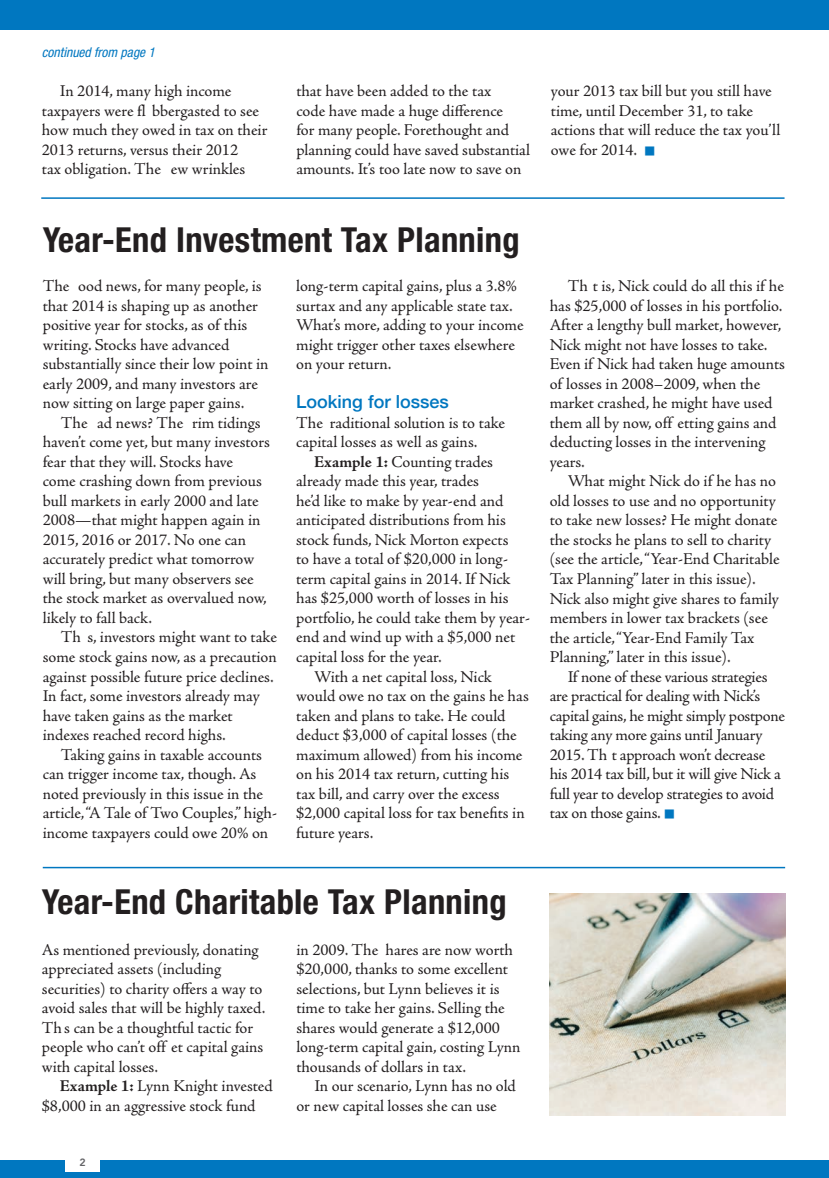
<style>
.page{position:relative;width:829px;height:1178px;background:#fff}
.page>*{position:absolute;margin:0;border:0;box-sizing:border-box;transform-origin:0 0}
.t1{font:700 condensed 34.5px "Helvetica Neue";letter-spacing:.01em;color:#231f20}
.t2{font:500 18px "Helvetica Neue";color:#0077c0}
.t3{font:16.5px/19.5px "Adobe Jenson Pro";letter-spacing:-.005em;color:#231f20}
.t4{font:italic condensed 13.5px "Helvetica Neue";color:#0077c0}
.t5{font:800 10.5px "Avenir";color:#636366}
.s1{font-weight:700}
</style>
<div class="page">
<div style="left:0;top:0;width:828px;height:30px;background:#0077c0"></div>
<div style="left:0;top:1159px;width:828px;height:18px;background:#0077c0"></div>
<div style="left:65px;top:1152px;width:35px;height:19px;background:#fff"></div>
<hr style="left:41px;top:197px;width:743px;height:2px;background:#0077c0">
<hr style="left:43px;top:866px;width:741px;height:2px;background:#0077c0">
<img style="left:549px;top:893px;width:235px;height:221px">
<p class="t4" style="left:42px;top:44px;width:115px">continued from page 1</p>
<p class="t3" style="left:42px;top:81px;width:227px;text-indent:18px">In 2014, many high income taxpayers were fl bbergasted to see how much they owed in tax on their<br>2013 returns, versus their 2012<br>tax obligation. The ew wrinkles</p>
<p class="t3" style="left:296px;top:81px;width:235px">that have been added to the tax<br>code have made a huge difference<br>for many people. Forethought and planning could have saved substantial amounts. It’s too late now to save on</p>
<p class="t3" style="left:550px;top:81px;width:231px">your 2013 tax bill but you still have time, until December 31, to take actions that will reduce the tax you’ll owe for 2014.</p>
<h1 class="t1" style="left:43px;top:219px;width:478px">Year-End Investment Tax Planning</h1>
<p class="t3" style="left:43px;top:276px;width:227px">The ood news, for many people, is that 2014 is shaping up as another positive year for stocks, as of this writing. Stocks have advanced substantially since their low point in early 2009, and many investors are now sitting on large paper gains.</p>
<p class="t3" style="left:43px;top:413px;width:228px;text-indent:18px">The ad news? The rim tidings haven’t come yet, but many investors fear that they will. Stocks have come crashing down from previous bull markets in early 2000 and late<br>2008—that might happen again in<br>2015, 2016 or 2017. No one can accurately predict what tomorrow will bring, but many observers see the stock market as overvalued now, likely to fall back.</p>
<p class="t3" style="left:43px;top:627px;width:235px;text-indent:18px">Th s, investors might want to take some stock gains now, as a precaution against possible future price declines.<br>In fact, some investors already may have taken gains as the market indexes reached record highs.</p>
<p class="t3" style="left:43px;top:744px;width:236px;text-indent:18px">Taking gains in taxable accounts can trigger income tax, though. As noted previously in this issue in the article, “A Tale of Two Couples,” high&shy;income taxpayers could owe 20% on</p>
<p class="t3" style="left:296px;top:276px;width:229px">long-term capital gains, plus a 3.8% surtax and any applicable state tax.<br>What’s more, adding to your income might trigger other taxes elsewhere on your return.</p>
<p class="t2" style="left:296px;top:387px;width:154px">Looking for losses</p>
<p class="t3" style="left:296px;top:413px;width:210px">The raditional solution is to take capital losses as well as gains.</p>
<p class="t3" style="left:314px;top:452px;width:180px"><span class="s1">Example 1:</span> Counting trades</p>
<p class="t3" style="left:296px;top:471px;width:184px">already made this year, trades</p>
<p class="t3" style="left:296px;top:491px;width:208px">he’d like to make by year-end and</p>
<p class="t3" style="left:296px;top:510px;width:211px">anticipated distributions from his</p>
<p class="t3" style="left:296px;top:530px;width:214px">stock funds, Nick Morton expects</p>
<p class="t3" style="left:296px;top:549px;width:213px">to have a total of $20,000 in long-</p>
<p class="t3" style="left:296px;top:569px;width:216px">term capital gains in 2014. If Nick</p>
<p class="t3" style="left:296px;top:588px;width:214px">has $25,000 worth of losses in his</p>
<p class="t3" style="left:296px;top:608px;width:235px">portfolio, he could take them by year-</p>
<p class="t3" style="left:296px;top:627px;width:220px">end and wind up with a $5,000 net</p>
<p class="t3" style="left:296px;top:647px;width:147px">capital loss for the year.</p>
<p class="t3" style="left:314px;top:666px;width:179px">With a net capital loss, Nick</p>
<p class="t3" style="left:296px;top:686px;width:234px">would owe no tax on the gains he has</p>
<p class="t3" style="left:296px;top:705px;width:211px">taken and plans to take. He could</p>
<p class="t3" style="left:296px;top:725px;width:222px">deduct $3,000 of capital losses (the</p>
<p class="t3" style="left:296px;top:744px;width:227px">maximum allowed) from his income</p>
<p class="t3" style="left:296px;top:764px;width:214px">on his 2014 tax return, cutting his</p>
<p class="t3" style="left:296px;top:783px;width:205px">tax bill, and carry over the excess</p>
<p class="t3" style="left:296px;top:803px;width:230px">$2,000 capital loss for tax benefits in</p>
<p class="t3" style="left:296px;top:822px;width:79px">future years.</p>
<h1 class="t1" style="left:42px;top:880px;width:466px">Year-End Charitable Tax Planning</h1>
<p class="t3" style="left:42px;top:939px;width:225px">As mentioned previously, donating appreciated assets (including securities) to charity offers a way to avoid sales that will be highly taxed.<br>Th s can be a thoughtful tactic for people who can’t off et capital gains with capital losses.</p>
<p class="t3" style="left:42px;top:1076px;width:232px;text-indent:18px"><span class="s1">Example 1:</span> Lynn Knight invested $8,000 in an aggressive stock fund</p>
<p class="t3" style="left:296px;top:939px;width:226px">in 2009. The hares are now worth $20,000, thanks to some excellent selections, but Lynn believes it is time to take her gains. Selling the shares would generate a $12,000 long-term capital gain, costing Lynn thousands of dollars in tax.</p>
<p class="t3" style="left:296px;top:1076px;width:221px;text-indent:18px">In our scenario, Lynn has no old or new capital losses she can use</p>
<p class="t5" style="left:79px;top:1155px;width:8px">2</p>
<p class="t3" style="left:549px;top:276px;width:237px;text-indent:18px">Th t is, Nick could do all this if he has $25,000 of losses in his portfolio.<br>After a lengthy bull market, however,<br>Nick might not have losses to take.<br>Even if Nick had taken huge amounts of losses in 2008–2009, when the market crashed, he might have used them all by now, off etting gains and deducting losses in the intervening years.</p>
<p class="t3" style="left:549px;top:471px;width:231px;text-indent:18px">What might Nick do if he has no old losses to use and no opportunity to take new losses? He might donate the stocks he plans to sell to charity (see the article, “Year-End Charitable Tax Planning” later in this issue).<br>Nick also might give shares to family members in lower tax brackets (see the article, “Year-End Family Tax Planning,” later in this issue).</p>
<p class="t3" style="left:549px;top:666px;width:237px;text-indent:18px">If none of these various strategies are practical for dealing with Nick’s capital gains, he might simply postpone taking any more gains until January 2015. Th t approach won’t decrease his 2014 tax bill, but it will give Nick a full year to develop strategies to avoid tax on those gains.</p>
</div>
